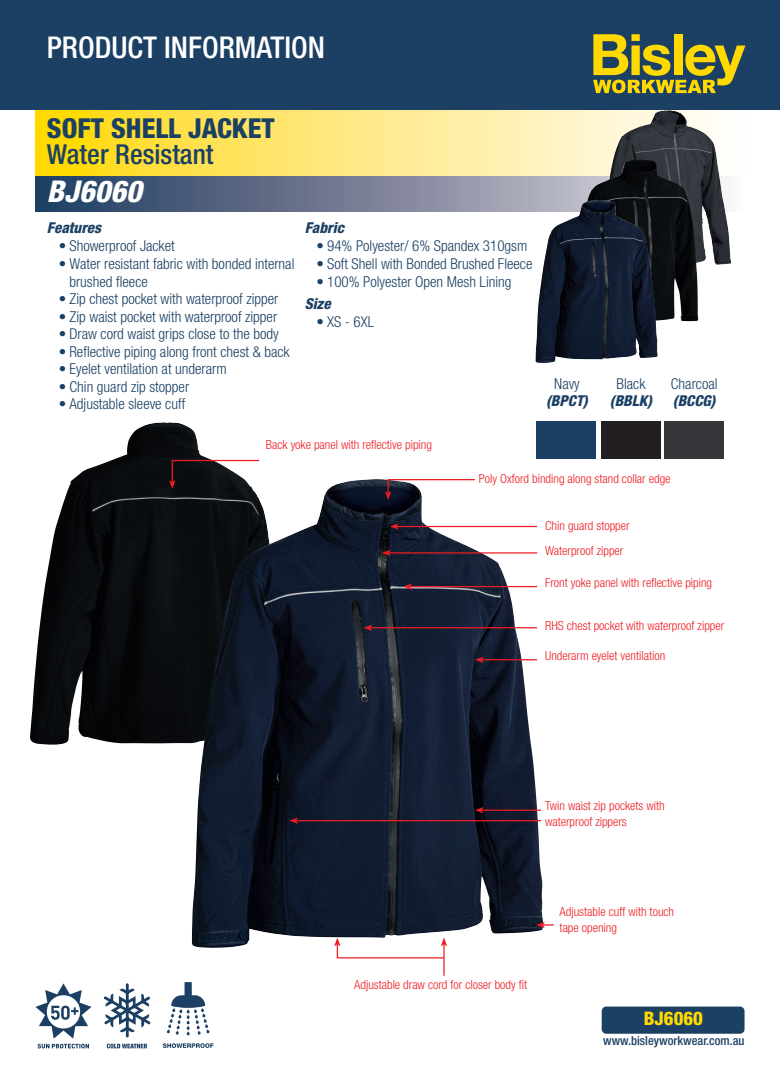
<style>
.page{position:relative;width:780px;height:1088px;background:#fff}
.page>*{position:absolute;margin:0;border:0;box-sizing:border-box;transform-origin:0 0}
.t1{font:300 condensed 30px "Helvetica Neue LT Std";color:#fff}
.t2{font:italic 800 condensed 30px "Helvetica Neue LT Std";color:#fff}
.t3{font:800 condensed 27.5px "Helvetica Neue LT Std";color:#1b4064}
.t4{font:500 condensed 27.5px "Helvetica Neue LT Std";color:#1b4064}
.t5{font:800 condensed 18.75px "Helvetica Neue LT Std";color:#ffd900}
.t6{font:300 condensed 15px/16.2px "Helvetica Neue LT Std";color:#1b4064}
.t7{font:italic 800 condensed 15px "Helvetica Neue LT Std";color:#1b4064}
.t8{font:300 condensed 12.5px/16.2px "Helvetica Neue LT Std";color:#ee1d23}
.t9{font:500 condensed 12.5px "Helvetica Neue LT Std";color:#1b4064}
.s1{font-weight:800;font-style:italic}
</style>
<div class="page">
<svg style="left:35px;top:175px;width:541px;height:36px;background:#6c778d"></svg>
<svg style="left:35px;top:109px;width:727px;height:66px;background:#fae579"></svg>
<div style="left:0;top:0;width:762px;height:109px;background:#1b4064"></div>
<div style="left:762px;top:0;width:18px;height:109px;background:#1b4064"></div>
<svg style="left:593px;top:34px;width:152px;height:59px"></svg>
<img style="left:30px;top:422px;width:179px;height:322px">
<img style="left:192px;top:479px;width:351px;height:469px">
<div style="left:601px;top:1006px;width:143px;height:28px;background:#1b4064;border-radius:5px"></div>
<hr style="left:410px;top:586px;width:127px;height:1px;background:#ee1d23">
<svg style="left:403px;top:583px;width:9px;height:7px"></svg>
<hr style="left:443px;top:944px;width:1px;height:32px;background:#ee1d23">
<svg style="left:334px;top:937px;width:113px;height:22px"></svg>
<hr style="left:481px;top:809px;width:60px;height:2px;background:#ee1d23">
<svg style="left:475px;top:807px;width:8px;height:6px"></svg>
<svg style="left:536px;top:922px;width:17px;height:6px"></svg>
<hr style="left:296px;top:820px;width:245px;height:1px;background:#ee1d23">
<svg style="left:289px;top:817px;width:9px;height:7px"></svg>
<div style="left:536px;top:421px;width:59px;height:38px;background:#1b4064"></div>
<hr style="left:388px;top:552px;width:149px;height:1px;background:#ee1d23">
<svg style="left:382px;top:550px;width:8px;height:6px"></svg>
<svg style="left:169px;top:459px;width:91px;height:30px"></svg>
<img style="left:605px;top:110px;width:126px;height:155px">
<img style="left:576px;top:160px;width:122px;height:162px">
<img style="left:535px;top:200px;width:122px;height:163px">
<div style="left:600px;top:421px;width:60px;height:37px;background:#231f20"></div>
<div style="left:664px;top:421px;width:60px;height:37px;background:#363539"></div>
<hr style="left:396px;top:526px;width:141px;height:1px;background:#ee1d23">
<svg style="left:390px;top:523px;width:8px;height:7px"></svg>
<hr style="left:370px;top:627px;width:167px;height:1px;background:#ee1d23">
<svg style="left:363px;top:624px;width:9px;height:7px"></svg>
<hr style="left:481px;top:659px;width:56px;height:1px;background:#ee1d23">
<svg style="left:475px;top:656px;width:8px;height:7px"></svg>
<svg style="left:385px;top:479px;width:91px;height:21px"></svg>
<svg style="left:37px;top:1044px;width:52px;height:4px"></svg>
<svg style="left:35px;top:983px;width:56px;height:55px"></svg>
<svg style="left:107px;top:1043px;width:40px;height:5px"></svg>
<svg style="left:104px;top:983px;width:46px;height:54px"></svg>
<svg style="left:163px;top:1043px;width:50px;height:5px"></svg>
<svg style="left:167px;top:982px;width:42px;height:53px"></svg>
<p class="t1" style="left:47px;top:30px;width:266px">PRODUCT INFORMATION</p>
<p class="t3" style="left:47px;top:111px;width:229px">SOFT SHELL JACKET</p>
<p class="t4" style="left:47px;top:138px;width:168px">Water Resistant</p>
<p class="t2" style="left:47px;top:173px;width:96px">BJ6060</p>
<p class="t7" style="left:47px;top:219px;width:55px">Features</p>
<p class="t6" style="left:59px;top:238px;width:117px">• Showerproof Jacket</p>
<p class="t6" style="left:69px;top:255px;width:226px;line-height:17.5px;text-indent:-11px">• Water resistant fabric with bonded internal brushed fleece</p>
<p class="t6" style="left:59px;top:291px;width:221px">• Zip chest pocket with waterproof zipper</p>
<p class="t6" style="left:59px;top:308px;width:220px">• Zip waist pocket with waterproof zipper</p>
<p class="t6" style="left:59px;top:326px;width:221px">• Draw cord waist grips close to the body</p>
<p class="t6" style="left:59px;top:343px;width:232px">• Reflective piping along front chest &amp; back</p>
<p class="t6" style="left:59px;top:361px;width:169px">• Eyelet ventilation at underarm</p>
<p class="t6" style="left:59px;top:378px;width:132px">• Chin guard zip stopper</p>
<p class="t6" style="left:59px;top:396px;width:128px">• Adjustable sleeve cuff</p>
<p class="t7" style="left:305px;top:218px;width:41px">Fabric</p>
<p class="t6" style="left:316px;top:237px;width:212px">• 94% Polyester/ 6% Spandex 310gsm</p>
<p class="t6" style="left:316px;top:255px;width:217px">• Soft Shell with Bonded Brushed Fleece</p>
<p class="t6" style="left:316px;top:273px;width:196px">• 100% Polyester Open Mesh Lining</p>
<p class="t7" style="left:305px;top:294px;width:28px">Size</p>
<p class="t6" style="left:316px;top:314px;width:59px">• XS - 6XL</p>
<p class="t8" style="left:266px;top:436px;width:168px">Back yoke panel with reflective piping</p>
<p class="t6" style="left:554px;top:376px;width:27px">Navy</p>
<p class="t7" style="left:546px;top:391px;width:43px">(BPCT)</p>
<p class="t6" style="left:616px;top:376px;width:30px">Black</p>
<p class="t7" style="left:610px;top:391px;width:44px">(BBLK)</p>
<p class="t6" style="left:670px;top:376px;width:48px">Charcoal <span class="s1">(BCCG)</span></p>
<p class="t8" style="left:479px;top:470px;width:193px">Poly Oxford binding along stand collar edge</p>
<p class="t8" style="left:545px;top:517px;width:86px">Chin guard stopper</p>
<p class="t8" style="left:545px;top:542px;width:80px">Waterproof zipper</p>
<p class="t8" style="left:545px;top:575px;width:168px">Front yoke panel with reflective piping</p>
<p class="t8" style="left:545px;top:618px;width:181px">RHS chest pocket with waterproof zipper</p>
<p class="t8" style="left:545px;top:647px;width:122px">Underarm eyelet ventilation</p>
<p class="t8" style="left:545px;top:797px;width:121px">Twin waist zip pockets with waterproof zippers</p>
<p class="t8" style="left:354px;top:976px;width:174px">Adjustable draw cord for closer body fit</p>
<p class="t8" style="left:559px;top:903px;width:116px">Adjustable cuff with touch tape opening</p>
<p class="t5" style="left:643px;top:1007px;width:61px">BJ6060</p>
<p class="t9" style="left:603px;top:1033px;width:143px">www.bisleyworkwear.com.au</p>
</div>
